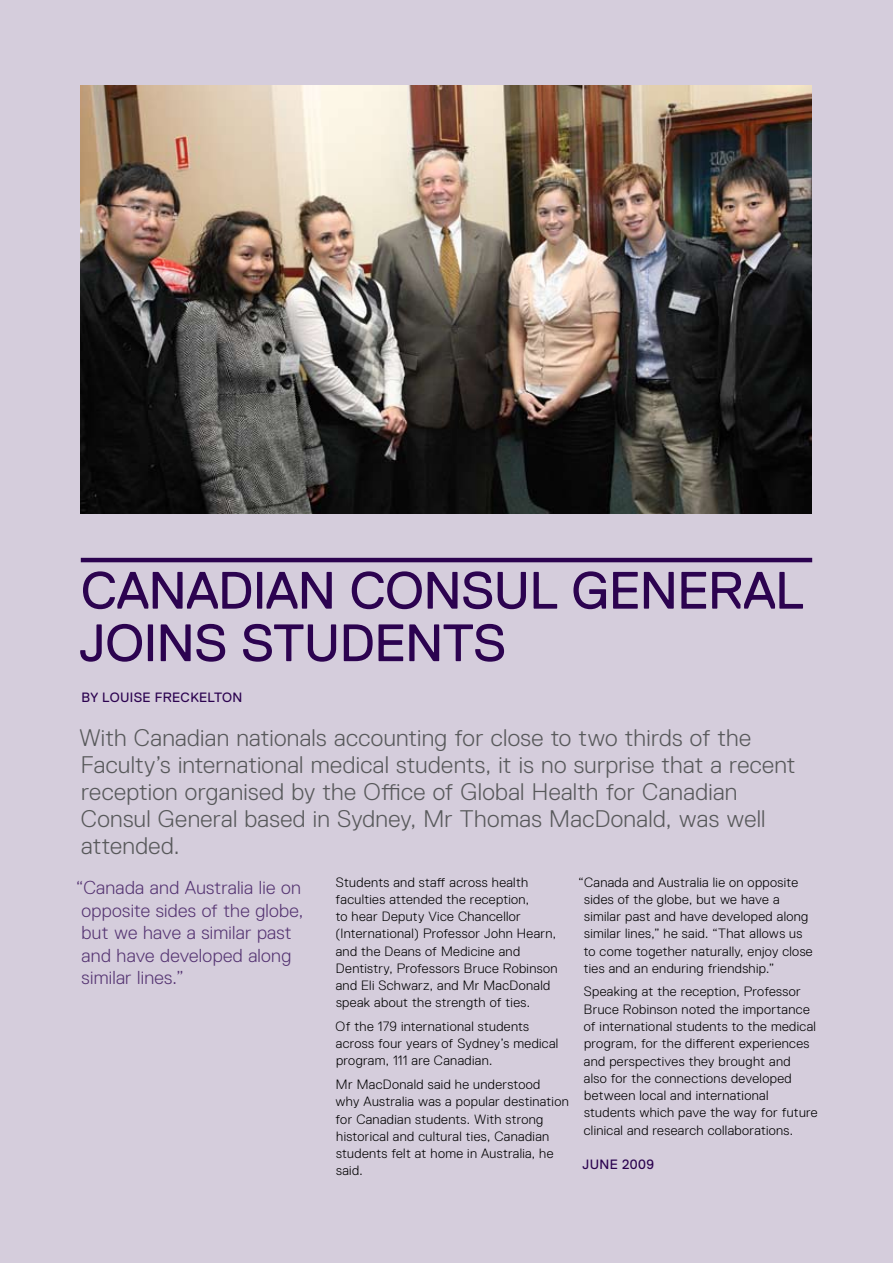
<style>
.page{position:relative;width:893px;height:1263px;background:#d5cddc}
.page>*{position:absolute;margin:0;border:0;box-sizing:border-box;transform-origin:0 0}
.t1{font:52.5px/52.5px "Replica Std";letter-spacing:-.015em;color:#2c0350}
.t2{font:300 24px/27px "Replica Std";letter-spacing:.015em;color:#58595b}
.t3{font:300 18.75px/22.5px "Replica Std";letter-spacing:.015em;color:#563573}
.t4{font:300 13.5px/17.2px "Replica Std";letter-spacing:.025em;color:#000}
.t5{font:13.5px "Replica Std";letter-spacing:.025em;color:#2c0350}
</style>
<div class="page">
<img style="left:81px;top:85px;width:730px;height:428px">
<hr style="left:81px;top:558px;width:731px;height:4px;background:#2c0350">
<h1 class="t1" style="left:79px;top:564px;width:661px">CANADIAN CONSUL GENERAL<br>JOI NS STU DENTS</h1>
<p class="t5" style="left:82px;top:690px;width:162px">BY LOUISE FRECKELTON</p>
<p class="t2" style="left:79px;top:725px;width:718px">With Canadian nationals accounting for close to two thirds of the Faculty’s international medical students, it is no surprise that a recent reception organised by the Office of Global Health for Canadian Consul General based in Sydney, Mr Thomas MacDonald, was well attended.</p>
<h3 class="t3" style="left:76px;top:876px;width:229px">“Canada and Australia lie on opposite sides of the globe, but we have a similar past and have developed along similar lines.”</h3>
<p class="t4" style="left:335px;top:873px;width:224px">Students and staff across health faculties attended the reception,<br>to hear Deputy Vice Chancellor (International) Professor John Hearn, and the Deans of Medicine and Dentistry, Professors Bruce Robinson and Eli Schwarz, and Mr MacDonald speak about the strength of ties.</p>
<p class="t4" style="left:336px;top:1018px;width:224px">Of the 179 international students across four years of Sydney’s medical program, 111 are Canadian.</p>
<p class="t4" style="left:336px;top:1076px;width:235px">Mr MacDonald said he understood<br>why Australia was a popular destination for Canadian students. With strong historical and cultural ties, Canadian students felt at home in Australia, he said.</p>
<p class="t4" style="left:584px;top:873px;width:230px;text-indent:-5px">“Canada and Australia lie on opposite sides of the globe, but we have a similar past and have developed along similar lines,” he said. “That allows us to come together naturally, enjoy close ties and an enduring friendship.”</p>
<p class="t4" style="left:584px;top:983px;width:235px">Speaking at the reception, Professor Bruce Robinson noted the importance of international students to the medical program, for the different experiences and perspectives they brought and<br>also for the connections developed between local and international students which pave the way for future clinical and research collaborations.</p>
<p class="t5" style="left:583px;top:1157px;width:73px">JUNE 2009</p>
</div>
